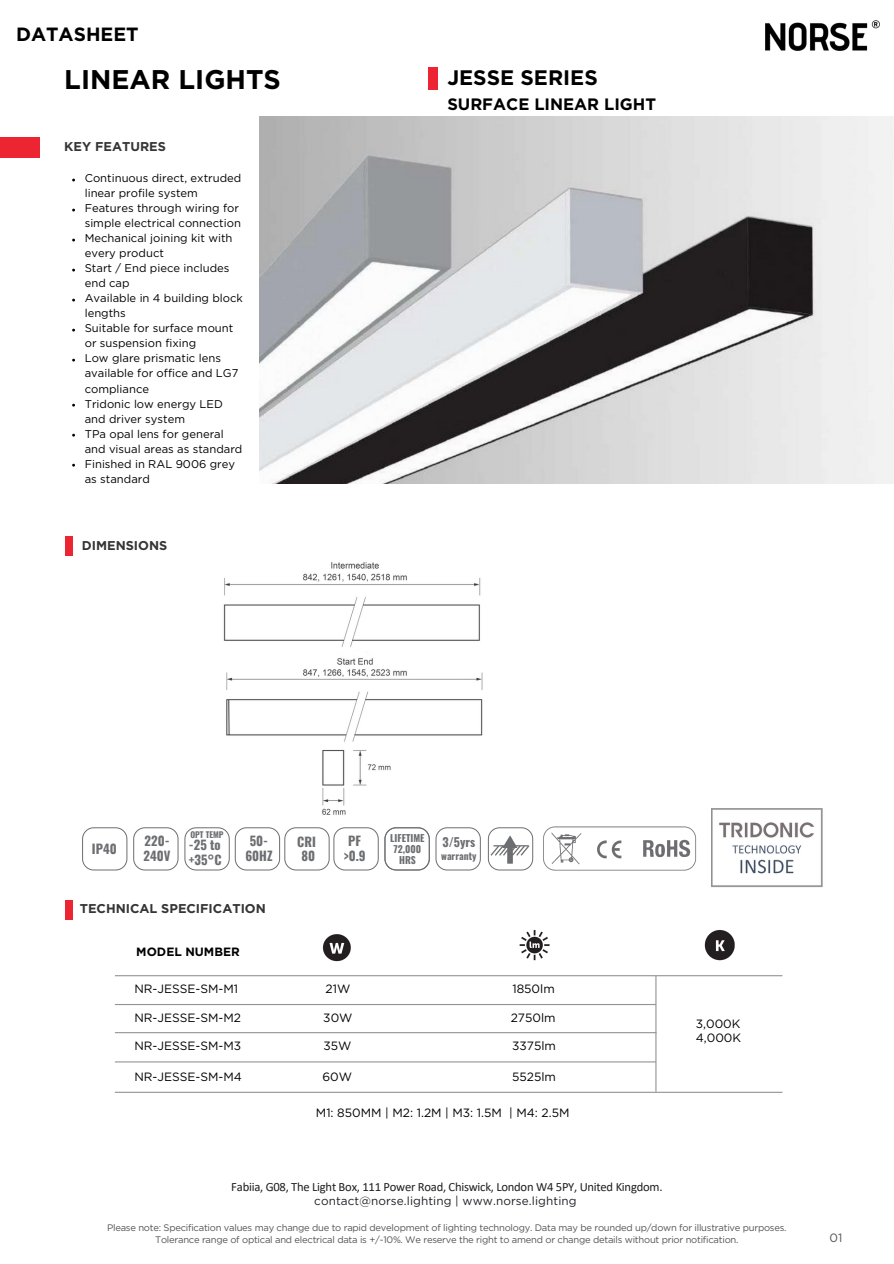
<style>
.page{position:relative;width:894px;height:1264px;background:#fff}
.page>*{position:absolute;margin:0;border:0;box-sizing:border-box;transform-origin:0 0}
.t1{font:700 27px "Gotham";color:#000}
.t2{font:700 21px "Gotham";color:#000}
.t3{font:700 19.2px "Gotham";color:#000}
.t4{font:700 16.5px "Gotham";color:#000}
.t5{font:700 12.75px "Gotham";color:#363434}
.t6{font:700 12.75px/14.9px "Oswald";color:#6d6e71;text-align:center}
.t7{font:12.6px "Calibri";letter-spacing:-.02em;color:#221e1f}
.t8{font:700 12.15px "Oswald";color:#6d6e71}
.t9{font:12px/14px "Gotham";color:#000}
.t10{font:700 12px "Gotham";color:#000}
.t11{font:12px "Gotham";color:#545454}
.t12{font:11.7px "Gotham";letter-spacing:.01em;color:#222027}
.t13{font:11.25px/15px "Gotham";color:#000}
.t14{font:700 9.75px "Oswald";color:#6d6e71}
.t15{font:9.45px/11.9px "Gotham";letter-spacing:-.025em;color:#545454;text-align:center}
.t16{font:700 8.25px "Oswald";color:#6d6e71}
</style>
<div class="page">
<div style="left:427px;top:68px;width:10px;height:22px;background:#ed2533"></div>
<div style="left:0;top:137px;width:40px;height:21px;background:#ed2533"></div>
<img style="left:259px;top:116px;width:634px;height:367px">
<div style="left:66px;top:536px;width:7px;height:19px;background:#ed2533"></div>
<div style="left:66px;top:900px;width:7px;height:19px;background:#ed2533"></div>
<img style="left:223px;top:562px;width:260px;height:253px">
<img style="left:322px;top:934px;width:29px;height:28px">
<hr style="left:115px;top:975px;width:667px;height:1px;background:#929497">
<hr style="left:655px;top:975px;width:1px;height:116px;background:#929497">
<hr style="left:115px;top:1061px;width:540px;height:1px;background:#929497">
<hr style="left:115px;top:1091px;width:667px;height:1px;background:#929497">
<hr style="left:115px;top:1003px;width:540px;height:2px;background:#929497">
<hr style="left:115px;top:1032px;width:541px;height:1px;background:#929497">
<img style="left:519px;top:930px;width:31px;height:31px">
<img style="left:704px;top:930px;width:30px;height:31px">
<svg style="left:82px;top:827px;width:399px;height:43px"></svg>
<svg style="left:487px;top:827px;width:46px;height:43px"></svg>
<img style="left:543px;top:826px;width:154px;height:45px">
<img style="left:551px;top:828px;width:140px;height:38px">
<img style="left:711px;top:809px;width:112px;height:79px">
<img style="left:490px;top:835px;width:39px;height:28px">
<img style="left:765px;top:20px;width:113px;height:31px">
<h4 class="t3" style="left:16px;top:24px;width:124px">DATASHEET</h4>
<h2 class="t1" style="left:64px;top:63px;width:218px">LINEAR LIGHTS</h2>
<h3 class="t2" style="left:447px;top:66px;width:152px">JESSE SERIES</h3>
<h3 class="t4" style="left:447px;top:95px;width:210px">SURFACE LINEAR LIGHT</h3>
<p class="t5" style="left:64px;top:139px;width:103px">KEY FEATURES</p>
<p class="t13" style="left:85px;top:171px;width:158px">Continuous direct, extruded linear profile system</p>
<p class="t13" style="left:85px;top:201px;width:158px">Features through wiring for simple electrical connection</p>
<p class="t13" style="left:85px;top:231px;width:149px">Mechanical joining kit with every product</p>
<p class="t13" style="left:85px;top:261px;width:146px">Start / End piece includes end cap</p>
<p class="t13" style="left:85px;top:291px;width:160px">Available in 4 building block lengths</p>
<p class="t13" style="left:85px;top:321px;width:150px">Suitable for surface mount or suspension fixing</p>
<p class="t13" style="left:85px;top:351px;width:155px">Low glare prismatic lens available for office and LG7 compliance</p>
<p class="t13" style="left:85px;top:396px;width:140px">Tridonic low energy LED and driver system</p>
<p class="t13" style="left:85px;top:426px;width:159px">TPa opal lens for general and visual areas as standard</p>
<h3 class="t13" style="left:85px;top:456px;width:152px">Finished in RAL 9006 grey as standard</h3>
<p class="t5" style="left:82px;top:537px;width:87px">DIMENSIONS</p>
<p class="t6" style="left:92px;top:840px;width:26px">IP40</p>
<h5 class="t6" style="left:144px;top:832px;width:28px;text-align:left">220-<br>240V</h5>
<p class="t16" style="left:190px;top:828px;width:35px">OPT TEMP</p>
<p class="t6" style="left:189px;top:837px;width:34px;text-align:left">-25 to +35°C</p>
<p class="t6" style="left:245px;top:832px;width:29px">50-<br>60HZ</p>
<p class="t6" style="left:297px;top:833px;width:20px">CRI<br>80</p>
<p class="t6" style="left:343px;top:832px;width:24px">PF &gt;0.9</p>
<p class="t14" style="left:390px;top:830px;width:36px">LIFETIME</p>
<h3 class="t14" style="left:393px;top:841px;width:29px">72,000</h3>
<h3 class="t14" style="left:399px;top:852px;width:18px">HRS</h3>
<h1 class="t5" style="left:80px;top:901px;width:187px">TECHNICAL SPECIFICATION</h1>
<p class="t10" style="left:136px;top:944px;width:105px">MODEL NUMBER</p>
<h3 class="t9" style="left:134px;top:982px;width:105px">NR-JESSE-SM-M1</h3>
<p class="t9" style="left:134px;top:1010px;width:108px">NR-JESSE-SM-M2</p>
<h3 class="t9" style="left:134px;top:1039px;width:108px">NR-JESSE-SM-M3</h3>
<p class="t9" style="left:134px;top:1069px;width:109px">NR-JESSE-SM-M4</p>
<h5 class="t9" style="left:325px;top:981px;width:26px">21W</h5>
<p class="t9" style="left:323px;top:1010px;width:31px">30W</p>
<h3 class="t9" style="left:323px;top:1038px;width:29px">35W</h3>
<p class="t9" style="left:322px;top:1069px;width:31px">60W</p>
<p class="t8" style="left:442px;top:832px;width:34px">3/5yrs</p>
<p class="t14" style="left:441px;top:847px;width:37px">warranty</p>
<h3 class="t9" style="left:512px;top:982px;width:44px">1850lm</h3>
<p class="t9" style="left:510px;top:1010px;width:46px">2750lm</p>
<h3 class="t9" style="left:512px;top:1038px;width:45px">3375lm</h3>
<p class="t9" style="left:512px;top:1069px;width:45px">5525lm</p>
<p class="t9" style="left:316px;top:1106px;width:255px">M1: 850MM | M2: 1.2M | M3: 1.5M | M4: 2.5M</p>
<p class="t9" style="left:695px;top:1016px;width:47px">3,000K<br>4,000K</p>
<h4 class="t7" style="left:231px;top:1181px;width:432px">Fabiia, G08, The Light Box, 111 Power Road, Chiswick, London W4 5PY, United Kingdom.</h4>
<h6 class="t12" style="left:314px;top:1194px;width:264px">contact@norse.lighting | www.norse.lighting</h6>
<h4 class="t15" style="left:107px;top:1221px;width:680px">Please note: Specification values may change due to rapid development of lighting technology. Data may be rounded up/down for illustrative purposes.<br>Tolerance range of optical and electrical data is +/-10%. We reserve the right to amend or change details without prior notification.</h4>
<h6 class="t11" style="left:829px;top:1230px;width:14px">01</h6>
</div>
